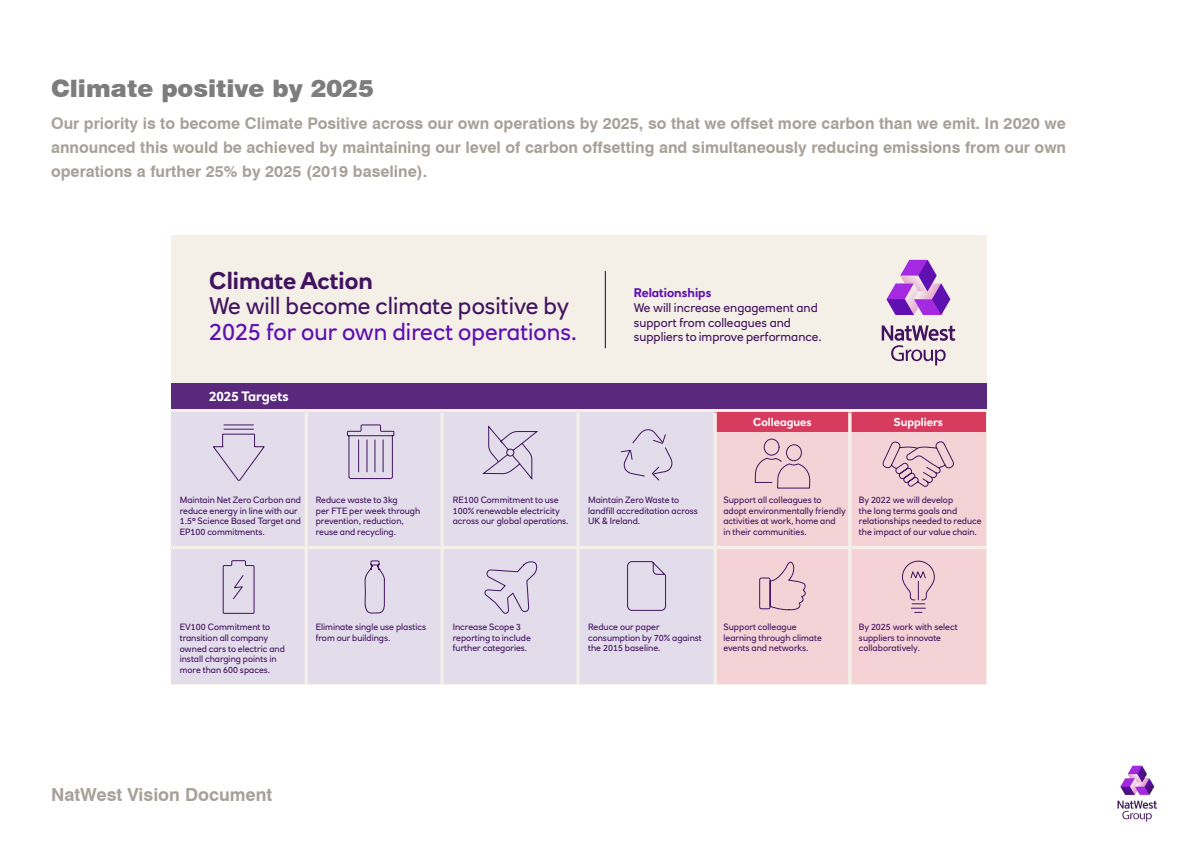
<style>
.page{position:relative;width:1191px;height:842px;background:#fff}
.page>*{position:absolute;margin:0;border:0;box-sizing:border-box;transform-origin:0 0}
.t1{font:900 24px "Swiss 721 BT";color:#7d7d7d}
.t2{font:23.6px/25.8px "RN House Sans";color:#5e10b1}
.Page_Title_Print{font:700 18px "Swiss 721 BT";color:#a8a199}
.CONTENTS_LIST_HEADER{font:700 16px/24px "Swiss 721 BT";color:#a8a199;text-align:justify}
.t3{font:700 13.5px "RN House Sans";color:#fff}
.t4{font:12.4px/14.6px "RN House Sans";color:#42145f}
.t5{font:700 11.2px "RN House Sans";color:#fff}
.t6{font:9px/10.7px "RN House Sans";color:#42145f}
.s1{font-weight:700;color:#42145f}
.s2{color:#42145f}
.s3{font-weight:700;color:#5e10b1}
</style>
<div class="page">
<img style="left:1117px;top:765px;width:40px;height:57px">
<div style="left:171px;top:235px;width:815px;height:449px;background:#f4f0e8"></div>
<div style="left:171px;top:548px;width:136px;height:136px;background:#e3dceb"></div>
<div style="left:171px;top:412px;width:136px;height:136px;background:#e3dceb"></div>
<div style="left:307px;top:548px;width:136px;height:136px;background:#e3dceb"></div>
<div style="left:307px;top:412px;width:136px;height:136px;background:#e3dceb"></div>
<div style="left:443px;top:548px;width:135px;height:136px;background:#e3dceb"></div>
<div style="left:443px;top:412px;width:135px;height:136px;background:#e3dceb"></div>
<div style="left:578px;top:548px;width:136px;height:136px;background:#e3dceb"></div>
<div style="left:578px;top:412px;width:136px;height:136px;background:#e3dceb"></div>
<div style="left:714px;top:548px;width:136px;height:136px;background:#f5d2d5"></div>
<div style="left:714px;top:412px;width:136px;height:136px;background:#f5d2d5"></div>
<div style="left:850px;top:548px;width:136px;height:136px;background:#f5d2d5"></div>
<div style="left:850px;top:412px;width:136px;height:136px;background:#f5d2d5"></div>
<svg style="left:886px;top:260px;width:64px;height:55px"></svg>
<svg style="left:881px;top:325px;width:74px;height:40px"></svg>
<div style="left:714px;top:412px;width:136px;height:20px;background:#d73c5f"></div>
<div style="left:850px;top:412px;width:136px;height:20px;background:#d73c5f"></div>
<hr style="left:171px;top:546px;width:815px;height:3px;background:#f4f0e8">
<hr style="left:304px;top:412px;width:4px;height:272px;background:#f4f0e8">
<hr style="left:440px;top:412px;width:4px;height:272px;background:#f4f0e8">
<hr style="left:576px;top:412px;width:4px;height:272px;background:#f4f0e8">
<hr style="left:848px;top:412px;width:3px;height:272px;background:#f4f0e8">
<hr style="left:713px;top:412px;width:4px;height:272px;background:#f4f0e8">
<div style="left:171px;top:383px;width:815px;height:25px;background:#5a287d"></div>
<hr style="left:605px;top:271px;width:1px;height:77px;background:#42145f">
<svg style="left:484px;top:561px;width:54px;height:53px"></svg>
<svg style="left:759px;top:562px;width:46px;height:48px"></svg>
<svg style="left:902px;top:560px;width:33px;height:53px"></svg>
<svg style="left:620px;top:429px;width:53px;height:52px"></svg>
<svg style="left:754px;top:438px;width:56px;height:51px"></svg>
<svg style="left:347px;top:424px;width:47px;height:55px"></svg>
<svg style="left:213px;top:425px;width:52px;height:56px"></svg>
<svg style="left:222px;top:560px;width:33px;height:54px"></svg>
<svg style="left:627px;top:561px;width:39px;height:50px"></svg>
<svg style="left:483px;top:425px;width:55px;height:55px"></svg>
<svg style="left:882px;top:441px;width:72px;height:46px"></svg>
<svg style="left:364px;top:560px;width:21px;height:54px"></svg>
<p class="t1" style="left:51px;top:74px;width:324px">Climate positive by 2025</p>
<p class="CONTENTS_LIST_HEADER" style="left:51px;top:111px;width:1016px">Our priority is to become Climate Positive across our own operations by 2025, so that we offset more carbon than we emit. In 2020 we announced this would be achieved by maintaining our level of carbon offsetting and simultaneously reducing emissions from our own operations a further 25% by 2025 (2019 baseline).</p>
<p class="t2" style="left:209px;top:267px;width:369px"><span class="s1">Climate Action<br></span><span class="s2">We will become climate positive by<br></span>2025 for our own direct operations.</p>
<p class="t3" style="left:209px;top:388px;width:81px">2025 Targets</p>
<p class="t4" style="left:634px;top:286px;width:189px"><span class="s3">Relationships<br></span>We will increase engagement and support from colleagues and suppliers to improve performance.</p>
<p class="t5" style="left:753px;top:415px;width:60px">Colleagues</p>
<p class="t5" style="left:893px;top:415px;width:51px">Suppliers</p>
<p class="t6" style="left:180px;top:494px;width:123px">Maintain Net Zero Carbon and reduce energy in line with our<br>1.5º Science Based Target and<br>EP100 commitments.</p>
<p class="t6" style="left:316px;top:494px;width:106px">Reduce waste to 3kg<br>per FTE per week through prevention, reduction, reuse and recycling.</p>
<p class="t6" style="left:453px;top:494px;width:117px">RE100 Commitment to use<br>100% renewable electricity across our global operations.</p>
<p class="t6" style="left:588px;top:494px;width:111px">Maintain Zero Waste to landfill accreditation across<br>UK &amp; Ireland.</p>
<p class="t6" style="left:723px;top:494px;width:124px">Support all colleagues to adopt environmentally friendly activities at work, home and<br>in their communities.</p>
<p class="t6" style="left:859px;top:494px;width:124px">By 2022 we will develop<br>the long terms goals and relationships needed to reduce the impact of our value chain.</p>
<p class="t6" style="left:180px;top:622px;width:107px">EV100 Commitment to transition all company owned cars to electric and install charging points in more than 600 spaces.</p>
<p class="t6" style="left:316px;top:621px;width:112px">Eliminate single use plastics from our buildings.</p>
<p class="t6" style="left:453px;top:621px;width:80px">Increase Scope 3 reporting to include further categories.</p>
<p class="t6" style="left:588px;top:621px;width:115px">Reduce our paper consumption by 70% against the 2015 baseline.</p>
<p class="t6" style="left:723px;top:621px;width:100px">Support colleague learning through climate events and networks.</p>
<p class="t6" style="left:859px;top:621px;width:100px">By 2025 work with select suppliers to innovate collaboratively.</p>
<p class="Page_Title_Print" style="left:51px;top:784px;width:223px">NatWest Vision Document</p>
</div>
